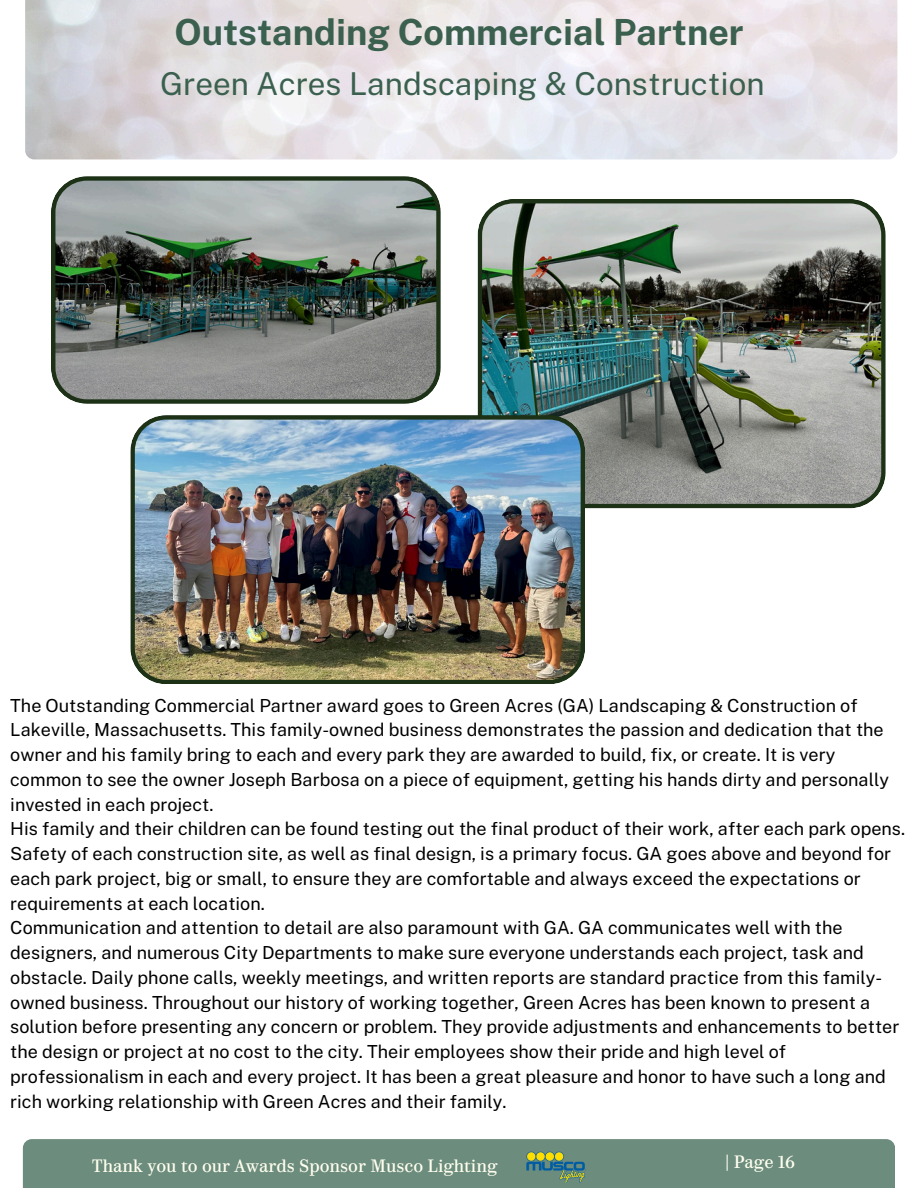
<style>
.page{position:relative;width:918px;height:1188px;background:#fff}
.page>*{position:absolute;margin:0;border:0;box-sizing:border-box;transform-origin:0 0}
.t1{font:700 36px "Public Sans";color:#3b604f}
.t2{font:31.5px "Public Sans";color:#3b604f}
.t3{font:18px/24.8px "Public Sans";color:#000}
.t4{font:16.95px "Parmigiano Piccolo HL";color:#ffffef}
</style>
<div class="page">
<div style="left:23px;top:1139px;width:872px;height:49px;background:#6c8c7d"></div>
<img style="left:526px;top:1151px;width:59px;height:32px">
<img style="left:478px;top:199px;width:408px;height:309px">
<img style="left:51px;top:176px;width:390px;height:227px">
<img style="left:130px;top:415px;width:455px;height:269px">
<h1 class="t1" style="left:174px;top:11px;width:571px">Outstanding Commercial Partner</h1>
<h2 class="t2" style="left:160px;top:65px;width:606px">Green Acres Landscaping &amp; Construction</h2>
<p class="t3" style="left:10px;top:693px;width:880px">The Outstanding Commercial Partner award goes to Green Acres (GA) Landscaping &amp; Construction of Lakeville, Massachusetts. This family-owned business demonstrates the passion and dedication that the owner and his family bring to each and every park they are awarded to build, fix, or create. It is very common to see the owner Joseph Barbosa on a piece of equipment, getting his hands dirty and personally invested in each project.</p>
<p class="t3" style="left:10px;top:816px;width:896px">His family and their children can be found testing out the final product of their work, after each park opens.<br>Safety of each construction site, as well as final design, is a primary focus. GA goes above and beyond for each park project, big or small, to ensure they are comfortable and always exceed the expectations or requirements at each location.</p>
<p class="t3" style="left:10px;top:915px;width:834px">Communication and attention to detail are also paramount with GA. GA communicates well with the</p>
<p class="t3" style="left:10px;top:940px;width:855px">designers, and numerous City Departments to make sure everyone understands each project, task and</p>
<p class="t3" style="left:10px;top:965px;width:891px">obstacle. Daily phone calls, weekly meetings, and written reports are standard practice from this family&shy;owned business. Throughout our history of working together, Green Acres has been known to present a solution before presenting any concern or problem. They provide adjustments and enhancements to better the design or project at no cost to the city. Their employees show their pride and high level of professionalism in each and every project. It has been a great pleasure and honor to have such a long and rich working relationship with Green Acres and their family.</p>
<p class="t4" style="left:92px;top:1155px;width:407px">Thank you to our Awards Sponsor Musco Lighting</p>
<p class="t4" style="left:725px;top:1151px;width:71px">| Page 16</p>
</div>
